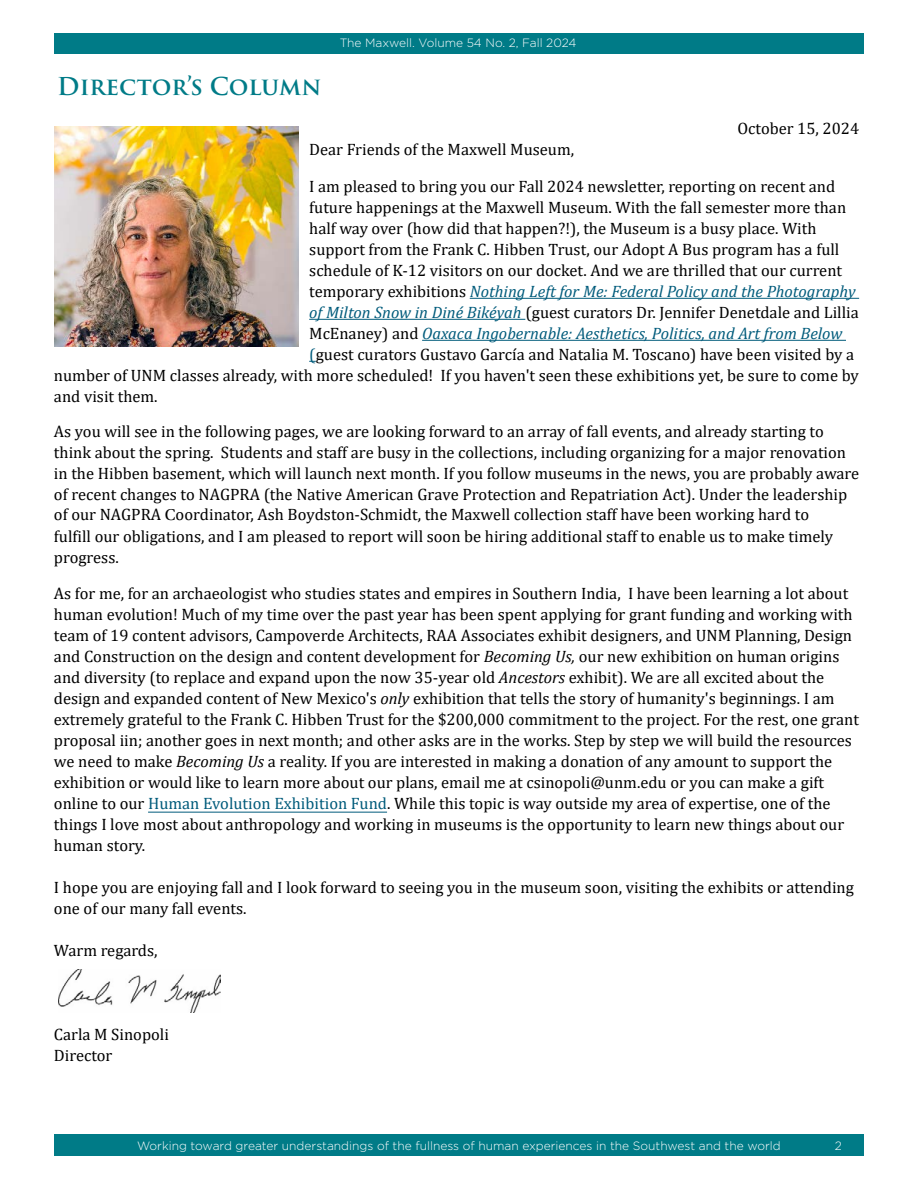
<style>
.page{position:relative;width:918px;height:1188px;background:#fff}
.page>*{position:absolute;margin:0;border:0;box-sizing:border-box;transform-origin:0 0}
.t1{font:600 24px "Trajan Pro 3";letter-spacing:-.005em;color:#007b87}
.t2{font:16.5px/21px "Cambria";color:#000}
.t3{font:italic 16.5px "Cambria";color:#005b7b}
.t4{font:300 12px "Gotham";color:#fff}
.s1{font-style:normal;color:#000}
.s2{font-style:italic;color:#005b7b}
.s3{color:#005b7b}
.s4{font-family:"Utopia Std"}
.s5{font-style:italic}
</style>
<div class="page">
<div style="left:54px;top:33px;width:810px;height:21px;background:#007b87"></div>
<div style="left:54px;top:1134px;width:810px;height:22px;background:#007b87"></div>
<hr style="left:470px;top:298px;width:389px;height:1px;background:#005b7b">
<hr style="left:309px;top:319px;width:216px;height:1px;background:#005b7b">
<hr style="left:422px;top:340px;width:424px;height:1px;background:#005b7b">
<hr style="left:148px;top:812px;width:239px;height:1px;background:#005b7b">
<img style="left:54px;top:126px;width:244px;height:220px">
<img style="left:59px;top:969px;width:162px;height:43px">
<h1 class="t1" style="left:57px;top:69px;width:266px">Director’s Column</h1>
<p class="t4" style="left:340px;top:35px;width:238px">The Maxwell. Volume 54 No. 2, Fall 2024</p>
<p class="t2" style="left:738px;top:118px;width:123px">October 15, 2024</p>
<p class="t2" style="left:309px;top:139px;width:266px">Dear Friends of the Maxwell Museum,</p>
<p class="t2" style="left:309px;top:176px;width:528px">I am pleased to bring you our Fall 2024 newsletter, reporting on recent and</p>
<p class="t2" style="left:309px;top:197px;width:538px">future happenings at the Maxwell Museum. With the fall semester more than</p>
<p class="t2" style="left:309px;top:218px;width:509px">half way over (how did that happen?!), the Museum is a busy place. With</p>
<p class="t2" style="left:309px;top:239px;width:532px">support from the Frank C. Hibben Trust, our Adopt A Bus program has a full</p>
<p class="t2" style="left:309px;top:260px;width:534px">schedule of K-12 visitors on our docket. And we are thrilled that our current</p>
<p class="t3" style="left:309px;top:280px;width:548px"><span class="s1">temporary exhibitions</span> Nothing Left for Me: Federal Policy and the Photography</p>
<p class="t2" style="left:309px;top:302px;width:551px"><span class="s2">of Milton Snow in Diné Bikéyah</span> (guest curators Dr. Jennifer Denetdale and Lillia</p>
<p class="t3" style="left:309px;top:322px;width:535px"><span class="s1">McEnaney) and</span> Oaxaca Ingobernable: Aesthetics, Politics, and Art from Below</p>
<p class="t2" style="left:309px;top:344px;width:546px"><span class="s3">(</span>guest curators Gustavo García and Natalia M. Toscano) have been visited by a</p>
<p class="t2" style="left:54px;top:365px;width:806px">number of UNM classes already, with more scheduled! If you haven't seen these exhibitions yet, be sure to come by</p>
<p class="t2" style="left:54px;top:386px;width:105px">and visit them.</p>
<p class="t2" style="left:54px;top:421px;width:807px">As you will see in the following pages, we are looking forward to an array of fall events, and already starting to think about the spring. Students and staff are busy in the collections, including organizing for a major renovation in the Hibben basement, which will launch next month. If you follow museums in the news, you are probably aware of recent changes to NAGPRA (the Native American Grave Protection and Repatriation Act). Under the leadership of our NAGPRA <span class="s4">C</span>oordinator, Ash Boydston-Schmidt, the Maxwell collection staff have been working hard to</p>
<p class="t2" style="left:54px;top:526px;width:781px">fulfill our obligations, and I am pleased to report will soon be hiring additional staff to enable us to make timely progress.</p>
<p class="t2" style="left:54px;top:583px;width:807px">As for me, for an archaeologist who studies states and empires in Southern India, I have been learning a lot about human evolution! Much of my time over the past year has been spent applying for grant funding and working with team of 19 content advisors, Campoverde Architects, RAA Associates exhibit designers, and UNM Planning, Design and Construction on the design and content development for <span class="s5">Becoming Us,</span> our new exhibition on human origins and diversity (to replace and expand upon the now 35-year old <span class="s5">Ancestors</span> exhibit). We are all excited about the design and expanded content of New Mexico's <span class="s5">only</span> exhibition that tells the story of humanity's beginnings. I am extremely grateful to the Frank C. Hibben Trust for the $200,000 commitment to the project. For the rest, one grant proposal iin; another goes in next month; and other asks are in the works. Step by step we will build the resources we need to make <span class="s5">Becoming Us</span> a reality. If you are interested in making a donation of any amount to support the exhibition or would like to learn more about our plans, email me at csinopoli@unm.edu or you can make a gift online to our <span class="s3">Human Evolution Exhibition Fund</span>. While this topic is way outside my area of expertise, one of the things I love most about anthropology and working in museums is the opportunity to learn new things about our human story.</p>
<p class="t2" style="left:54px;top:877px;width:802px">I hope you are enjoying fall and I look forward to seeing you in the museum soon, visiting the exhibits or attending one of our many fall events.</p>
<p class="t2" style="left:54px;top:940px;width:105px">Warm regards,</p>
<p class="t2" style="left:54px;top:1024px;width:117px">Carla M Sinopoli<br>Director</p>
<p class="t4" style="left:137px;top:1138px;width:645px">Working toward greater understandings of the fullness of human experiences in the Southwest and the world</p>
<p class="t4" style="left:835px;top:1139px;width:9px">2</p>
</div>
